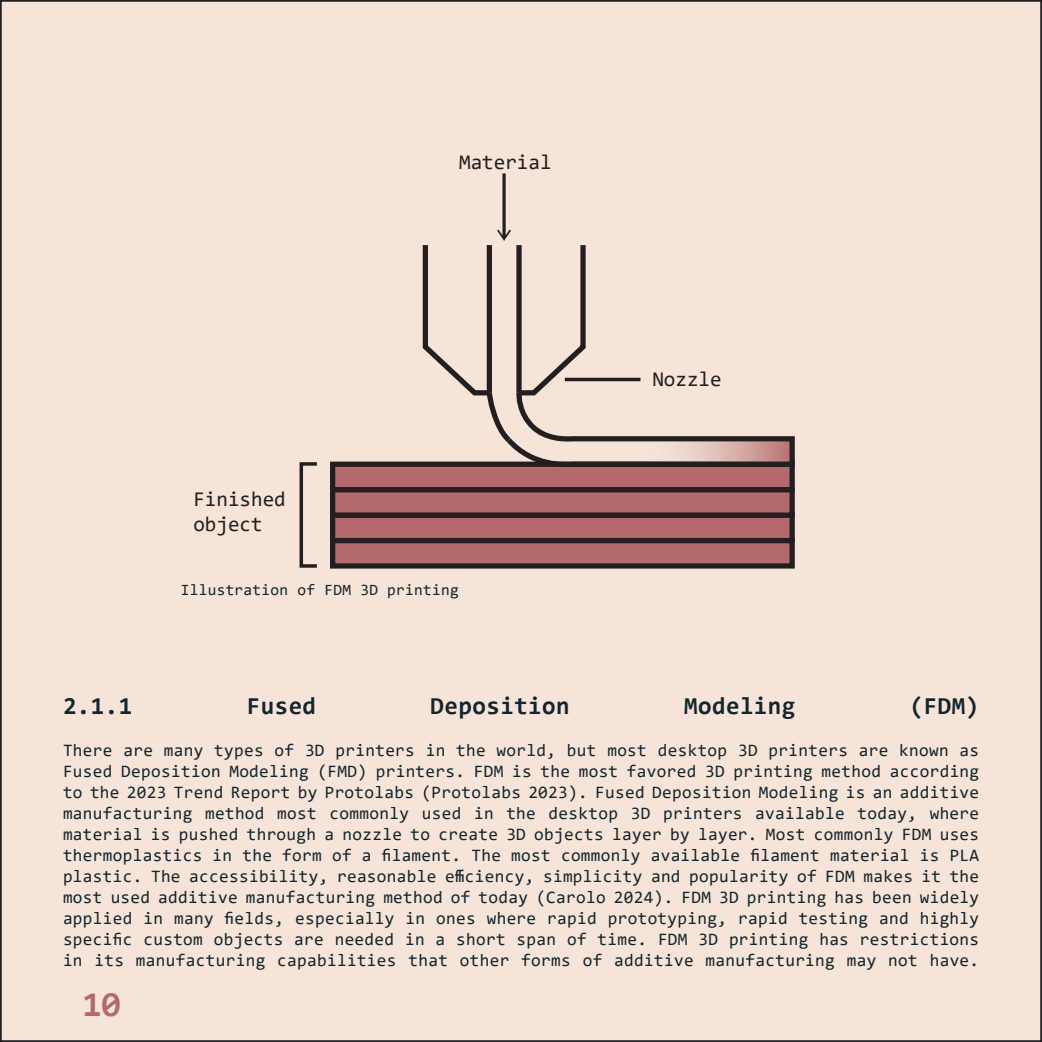
<style>
.page{position:relative;width:1042px;height:1042px;background:#fff}
.page>*{position:absolute;margin:0;border:0;box-sizing:border-box;transform-origin:0 0}
.Title_Page{font:700 35px "Consolas";color:#b3696c}
.Lower_Title{font:700 24.5px "Consolas";letter-spacing:.02em;color:#13252e}
.t1{font:21px/25.2px "Consolas";color:#231f20}
.t2{font:17.5px/21px "Consolas";letter-spacing:.02em;color:#13252e;text-align:justify}
.Picture_Text{font:15.75px "Consolas";letter-spacing:.02em;color:#13252e}
</style>
<div class="page">
<div style="left:1px;top:1px;width:1040px;height:1040px;background:#f5e4d7"></div>
<div style="left:333px;top:540px;width:459px;height:26px;background:#b46a6d"></div>
<div style="left:330px;top:538px;width:465px;height:30px;border:5px solid #231f20"></div>
<div style="left:333px;top:515px;width:459px;height:25px;background:#b46a6d"></div>
<div style="left:330px;top:512px;width:465px;height:31px;border:5px solid #231f20"></div>
<div style="left:333px;top:490px;width:459px;height:25px;background:#b46a6d"></div>
<div style="left:330px;top:487px;width:465px;height:31px;border:5px solid #231f20"></div>
<div style="left:333px;top:464px;width:459px;height:26px;background:#b46a6d"></div>
<div style="left:330px;top:461px;width:465px;height:31px;border:5px solid #231f20"></div>
<svg style="left:420px;top:173px;width:375px;height:296px"></svg>
<div style="left:299px;top:462px;width:20px;height:106px;border:4px solid #231f20"></div>
<hr style="left:565px;top:378px;width:75px;height:3px;background:#231f20">
<p class="t1" style="left:193px;top:486px;width:94px">Finished object</p>
<p class="t1" style="left:459px;top:149px;width:94px">Material</p>
<p class="Picture_Text" style="left:181px;top:579px;width:279px">Illustration of FDM 3D printing</p>
<p class="t1" style="left:652px;top:366px;width:71px">Nozzle</p>
<p class="Lower_Title" style="left:63px;top:690px;width:71px">2.1.1</p>
<p class="Lower_Title" style="left:247px;top:690px;width:71px">Fused</p>
<p class="Lower_Title" style="left:430px;top:690px;width:141px">Deposition</p>
<p class="Lower_Title" style="left:684px;top:690px;width:113px">Modeling</p>
<p class="Lower_Title" style="left:910px;top:690px;width:71px">(FDM)</p>
<p class="t2" style="left:63px;top:739px;width:918px">There are many types of 3D printers in the world, but most desktop 3D printers are known as Fused Deposition Modeling (FMD) printers. FDM is the most favored 3D printing method according to the 2023 Trend Report by Protolabs (Protolabs 2023). Fused Deposition Modeling is an additive manufacturing method most commonly used in the desktop 3D printers available today, where material is pushed through a nozzle to create 3D objects layer by layer. Most commonly FDM uses thermoplastics in the form of a filament. The most commonly available filament material is PLA plastic. The accessibility, reasonable efficiency, simplicity and popularity of FDM makes it the most used additive manufacturing method of today (Carolo 2024). FDM 3D printing has been widely applied in many fields, especially in ones where rapid prototyping, rapid testing and highly specific custom objects are needed in a short span of time. FDM 3D printing has restrictions in its manufacturing capabilities that other forms of additive manufacturing may not have.</p>
<p class="Title_Page" style="left:82px;top:982px;width:40px">10</p>
</div>
